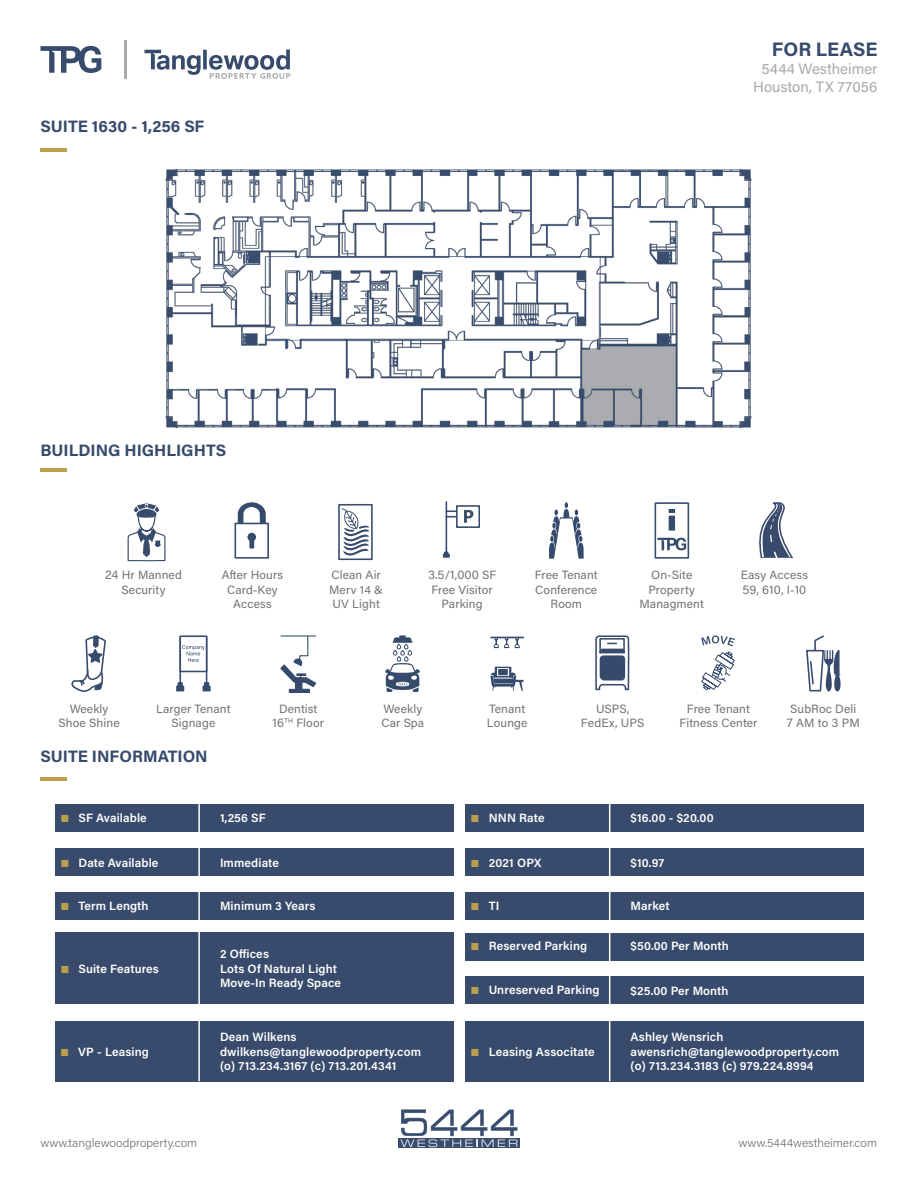
<style>
.page{position:relative;width:918px;height:1188px;background:#fff}
.page>*{position:absolute;margin:0;border:0;box-sizing:border-box;transform-origin:0 0}
.t1{font:700 19.5px "Acumin Pro";letter-spacing:.005em;color:#384b6c}
.t2{font:700 16.5px "Acumin Pro";color:#364b6c}
.t3{font:15px "Acumin Pro";letter-spacing:-.005em;color:#a7a9ac}
.t4{font:15px "Acumin Pro";color:#a8a9ad}
.t5{font:600 12px "Acumin Pro";letter-spacing:.01em;color:#fff}
.t6{font:12px/14.4px "Acumin Pro";letter-spacing:.01em;color:#6f7477;text-align:center}
.t7{font:12px/14.4px "Acumin Pro";letter-spacing:.01em;color:#6f7376;text-align:center}
.t8{font:300 12px "Acumin Pro";color:#6f7476}
.s1{font-family:"Franklin Gothic";font-weight:800;font-size:15px;color:#baa04d}
</style>
<div class="page">
<div style="left:466px;top:933px;width:398px;height:27px;background:#384b6c"></div>
<div style="left:466px;top:977px;width:398px;height:27px;background:#384b6c"></div>
<div style="left:55px;top:804px;width:398px;height:27px;background:#384b6c"></div>
<div style="left:55px;top:849px;width:398px;height:27px;background:#384b6c"></div>
<div style="left:55px;top:892px;width:398px;height:28px;background:#384b6c"></div>
<div style="left:55px;top:933px;width:398px;height:71px;background:#384b6c"></div>
<div style="left:466px;top:804px;width:398px;height:27px;background:#384b6c"></div>
<div style="left:466px;top:849px;width:398px;height:27px;background:#384b6c"></div>
<div style="left:466px;top:892px;width:398px;height:28px;background:#384b6c"></div>
<hr style="left:124px;top:40px;width:3px;height:39px;background:#a8a9ad">
<svg style="left:41px;top:46px;width:60px;height:27px"></svg>
<svg style="left:144px;top:49px;width:146px;height:30px"></svg>
<div style="left:55px;top:1021px;width:398px;height:60px;background:#384b6c"></div>
<div style="left:466px;top:1021px;width:398px;height:60px;background:#384b6c"></div>
<hr style="left:198px;top:804px;width:2px;height:277px;background:#fff">
<hr style="left:609px;top:804px;width:1px;height:277px;background:#fff">
<hr style="left:40px;top:148px;width:27px;height:4px;background:#baa04d">
<hr style="left:40px;top:468px;width:27px;height:4px;background:#baa04d">
<hr style="left:40px;top:777px;width:27px;height:4px;background:#baa04d">
<img style="left:165px;top:168px;width:587px;height:261px">
<svg style="left:398px;top:1138px;width:122px;height:10px"></svg>
<svg style="left:401px;top:1110px;width:116px;height:37px"></svg>
<div style="left:655px;top:502px;width:34px;height:57px;border:2px solid #384b6c"></div>
<svg style="left:669px;top:509px;width:6px;height:22px"></svg>
<svg style="left:658px;top:538px;width:28px;height:12px"></svg>
<svg style="left:386px;top:635px;width:34px;height:57px"></svg>
<svg style="left:71px;top:635px;width:35px;height:57px"></svg>
<svg style="left:806px;top:635px;width:35px;height:57px"></svg>
<div style="left:235px;top:523px;width:34px;height:36px;border:2px solid #364b6c"></div>
<svg style="left:237px;top:502px;width:30px;height:22px"></svg>
<svg style="left:247px;top:532px;width:9px;height:10px"></svg>
<svg style="left:249px;top:540px;width:5px;height:9px"></svg>
<hr style="left:491px;top:637px;width:32px;height:1px;background:#364b6c">
<svg style="left:493px;top:638px;width:28px;height:10px"></svg>
<svg style="left:490px;top:667px;width:34px;height:24px"></svg>
<hr style="left:206px;top:637px;width:1px;height:53px;background:#384b6c">
<hr style="left:179px;top:637px;width:2px;height:53px;background:#384b6c">
<div style="left:179px;top:635px;width:28px;height:37px;border:2px solid #384b6c"></div>
<svg style="left:203px;top:682px;width:7px;height:9px"></svg>
<svg style="left:182px;top:645px;width:23px;height:17px"></svg>
<div style="left:176px;top:686px;width:8px;height:5px;border:1px solid #384b6c"></div>
<svg style="left:177px;top:682px;width:7px;height:9px"></svg>
<hr style="left:446px;top:502px;width:1px;height:55px;background:#384b6c">
<svg style="left:447px;top:510px;width:9px;height:8px"></svg>
<div style="left:456px;top:505px;width:24px;height:23px;border:2px solid #384b6c"></div>
<svg style="left:464px;top:510px;width:9px;height:13px"></svg>
<svg style="left:443px;top:552px;width:7px;height:6px"></svg>
<svg style="left:127px;top:502px;width:39px;height:60px"></svg>
<svg style="left:759px;top:502px;width:34px;height:55px"></svg>
<svg style="left:701px;top:635px;width:34px;height:55px"></svg>
<svg style="left:280px;top:635px;width:36px;height:58px"></svg>
<hr style="left:281px;top:635px;width:35px;height:2px;background:#384b6c">
<div style="left:338px;top:504px;width:35px;height:56px;border:2px solid #384b6c"></div>
<svg style="left:341px;top:508px;width:29px;height:48px"></svg>
<svg style="left:549px;top:502px;width:35px;height:57px"></svg>
<svg style="left:595px;top:635px;width:34px;height:55px"></svg>
<hr style="left:601px;top:649px;width:22px;height:4px;background:#364b6c">
<p class="t2" style="left:40px;top:115px;width:165px">SUITE 1630 - 1,256 SF</p>
<p class="t1" style="left:772px;top:36px;width:107px">FOR LEASE</p>
<p class="t4" style="left:762px;top:59px;width:117px">5444 Westheimer</p>
<p class="t3" style="left:753px;top:77px;width:126px">Houston, TX 77056</p>
<p class="t2" style="left:40px;top:439px;width:187px">BUILDING HIGHLIGHTS</p>
<p class="t7" style="left:105px;top:567px;width:78px">24 Hr Manned<br>Security</p>
<p class="t6" style="left:222px;top:567px;width:63px">After Hours</p>
<p class="t6" style="left:227px;top:582px;width:52px">Card-Key</p>
<p class="t6" style="left:233px;top:596px;width:40px">Access</p>
<p class="t6" style="left:331px;top:567px;width:51px">Clean Air</p>
<p class="t6" style="left:329px;top:582px;width:55px">Merv 14 &amp;</p>
<p class="t6" style="left:332px;top:596px;width:49px">UV Light</p>
<p class="t6" style="left:428px;top:567px;width:70px">3.5/1,000 SF</p>
<p class="t6" style="left:432px;top:582px;width:63px">Free Visitor<br>Parking</p>
<p class="t7" style="left:535px;top:567px;width:65px">Free Tenant</p>
<p class="t7" style="left:535px;top:582px;width:63px">Conference</p>
<p class="t7" style="left:551px;top:596px;width:33px">Room</p>
<p class="t7" style="left:651px;top:567px;width:43px">On-Site</p>
<p class="t7" style="left:649px;top:582px;width:48px">Property</p>
<p class="t7" style="left:640px;top:596px;width:66px">Managment</p>
<p class="t6" style="left:741px;top:567px;width:69px">Easy Access</p>
<p class="t6" style="left:743px;top:582px;width:65px">59, 610, I-10</p>
<p class="t7" style="left:70px;top:701px;width:40px">Weekly</p>
<p class="t7" style="left:59px;top:715px;width:63px">Shoe Shine</p>
<p class="t7" style="left:156px;top:701px;width:76px">Larger Tenant</p>
<p class="t7" style="left:172px;top:715px;width:45px">Signage</p>
<p class="t2" style="left:40px;top:744px;width:169px">SUITE INFORMATION</p>
<p class="t6" style="left:279px;top:701px;width:40px">Dentist</p>
<p class="t6" style="left:273px;top:715px;width:53px">16<sup>TH</sup> Floor</p>
<p class="t7" style="left:383px;top:701px;width:40px">Weekly</p>
<p class="t7" style="left:381px;top:715px;width:44px">Car Spa</p>
<p class="t7" style="left:489px;top:701px;width:37px">Tenant</p>
<p class="t7" style="left:487px;top:715px;width:42px">Lounge</p>
<p class="t6" style="left:581px;top:701px;width:65px">USPS,<br>FedEx, UPS</p>
<p class="t6" style="left:687px;top:701px;width:65px">Free Tenant</p>
<p class="t6" style="left:679px;top:715px;width:80px">Fitness Center</p>
<p class="t7" style="left:790px;top:701px;width:67px">SubRoc Deli</p>
<p class="t7" style="left:787px;top:715px;width:75px">7 AM to 3 PM</p>
<p class="t5" style="left:60px;top:810px;width:88px"><span class="s1">■</span> SF Available</p>
<p class="t5" style="left:60px;top:854px;width:100px"><span class="s1">■</span> Date Available</p>
<p class="t5" style="left:220px;top:854px;width:60px">Immediate</p>
<p class="t5" style="left:60px;top:898px;width:90px"><span class="s1">■</span> Term Length</p>
<p class="t5" style="left:220px;top:898px;width:97px">Minimum 3 Years</p>
<p class="t5" style="left:220px;top:810px;width:47px">1,256 SF</p>
<p class="t5" style="left:60px;top:960px;width:100px"><span class="s1">■</span> Suite Features</p>
<p class="t5" style="left:220px;top:946px;width:50px">2 Offices</p>
<p class="t5" style="left:220px;top:960px;width:118px">Lots Of Natural Light</p>
<p class="t5" style="left:220px;top:975px;width:123px">Move-In Ready Space</p>
<p class="t5" style="left:631px;top:810px;width:85px">$16.00 - $20.00</p>
<p class="t5" style="left:471px;top:810px;width:76px"><span class="s1">■</span> NNN Rate</p>
<p class="t5" style="left:471px;top:854px;width:72px"><span class="s1">■</span> 2021 OPX</p>
<p class="t5" style="left:631px;top:854px;width:35px">$10.97</p>
<p class="t5" style="left:471px;top:898px;width:30px"><span class="s1">■</span> TI</p>
<p class="t5" style="left:631px;top:898px;width:41px">Market</p>
<p class="t5" style="left:471px;top:938px;width:118px"><span class="s1">■</span> Reserved Parking</p>
<p class="t5" style="left:471px;top:982px;width:131px"><span class="s1">■</span> Unreserved Parking</p>
<p class="t5" style="left:631px;top:938px;width:100px">$50.00 Per Month</p>
<p class="t5" style="left:631px;top:982px;width:99px">$25.00 Per Month</p>
<p class="t5" style="left:220px;top:1029px;width:78px">Dean Wilkens</p>
<p class="t5" style="left:220px;top:1043px;width:203px">dwilkens@tanglewoodproperty.com</p>
<p class="t5" style="left:220px;top:1057px;width:178px">(o) 713.234.3167 (c) 713.201.4341</p>
<p class="t5" style="left:60px;top:1043px;width:90px"><span class="s1">■</span> VP - Leasing</p>
<p class="t5" style="left:471px;top:1043px;width:126px"><span class="s1">■</span> Leasing Associtate</p>
<p class="t8" style="left:40px;top:1135px;width:158px">www.tanglewoodproperty.com</p>
<p class="t5" style="left:631px;top:1029px;width:94px">Ashley Wensrich</p>
<p class="t5" style="left:631px;top:1043px;width:210px">awensrich@tanglewoodproperty.com</p>
<p class="t5" style="left:631px;top:1057px;width:184px">(o) 713.234.3183 (c) 979.224.8994</p>
<p class="t8" style="left:739px;top:1135px;width:140px">www.5444westheimer.com</p>
</div>
